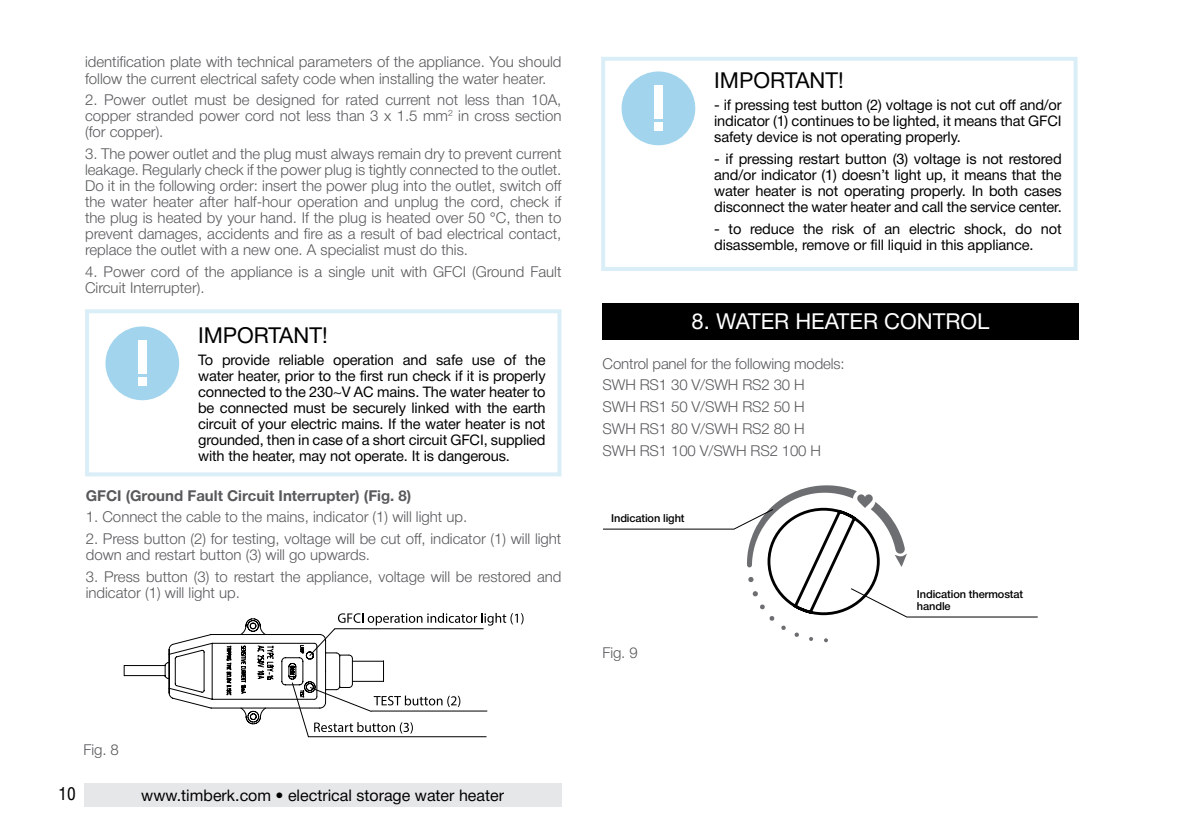
<style>
.page{position:relative;width:1191px;height:840px;background:#fff}
.page>*{position:absolute;margin:0;border:0;box-sizing:border-box;transform-origin:0 0}
.t1{font:22px "Helvetica Neue Cyr";color:#000}
.t2{font:22px "Helvetica Neue Cyr";color:#fff}
.t3{font:18px "Helios Cond C";color:#000}
.t4{font:16px "Helvetica Neue Cyr";color:#000}
.t5{font:300 15px/16px "Helvetica Neue Cyr";color:#58595b}
.t6{font:700 15px "Helvetica Neue Cyr";color:#58595b}
.t7{font:14.6px/16px "Helvetica Neue Cyr";letter-spacing:-.01em;color:#000;text-align:justify}
.t8{font:500 11px/11.6px "Helvetica Neue Cyr";letter-spacing:-.01em;color:#000}
</style>
<div class="page">
<div style="left:84px;top:782px;width:477px;height:24px;background:#e6e7e8"></div>
<div style="left:105px;top:326px;width:74px;height:74px;background:#a2d5ed;border-radius:50%"></div>
<div style="left:138px;top:340px;width:9px;height:33px;background:#fff"></div>
<div style="left:138px;top:377px;width:9px;height:9px;background:#fff"></div>
<div style="left:85px;top:309px;width:476px;height:167px;border:4px solid #a2d5ed"></div>
<div style="left:621px;top:71px;width:74px;height:74px;background:#a2d5ed;border-radius:50%"></div>
<div style="left:654px;top:85px;width:9px;height:34px;background:#fff"></div>
<div style="left:654px;top:122px;width:9px;height:9px;background:#fff"></div>
<div style="left:601px;top:57px;width:476px;height:214px;border:4px solid #a2d5ed"></div>
<svg style="left:123px;top:613px;width:400px;height:124px"></svg>
<div style="left:602px;top:302px;width:476px;height:37px;background:#000"></div>
<svg style="left:603px;top:485px;width:435px;height:157px"></svg>
<p class="t5" style="left:85px;top:54px;width:478px">identification plate with technical parameters of the appliance. You should follow the current electrical safety code when installing the water heater.</p>
<p class="t5" style="left:85px;top:92px;width:478px;text-align:justify">2. Power outlet must be designed for rated current not less than 10A, copper stranded power cord not less than 3 x 1.5 mm<sup>2</sup> in cross section (for copper).</p>
<p class="t5" style="left:85px;top:146px;width:478px;text-align:justify">3. The power outlet and the plug must always remain dry to prevent current leakage. Regularly check if the power plug is tightly connected to the outlet.<br>Do it in the following order: insert the power plug into the outlet, switch off the water heater after half-hour operation and unplug the cord, check if the plug is heated by your hand. If the plug is heated over 50 °C, then to prevent damages, accidents and fire as a result of bad electrical contact, replace the outlet with a new one. A specialist must do this.</p>
<p class="t5" style="left:85px;top:263px;width:478px">4. Power cord of the appliance is a single unit with GFCI (Ground Fault<br>Circuit Interrupter).</p>
<h1 class="t1" style="left:198px;top:323px;width:131px">IMPORTANT!</h1>
<p class="t7" style="left:198px;top:352px;width:349px">To provide reliable operation and safe use of the water heater, prior to the first run check if it is properly connected to the 230~V AC mains. The water heater to be connected must be securely linked with the earth circuit of your electric mains. If the water heater is not grounded, then in case of a short circuit GFCI, supplied with the heater, may not operate. It is dangerous.</p>
<p class="t6" style="left:86px;top:486px;width:327px">GFCI (Ground Fault Circuit Interrupter) (Fig. 8)</p>
<p class="t5" style="left:86px;top:508px;width:383px">1. Connect the cable to the mains, indicator (1) will light up.</p>
<p class="t5" style="left:86px;top:530px;width:477px">2. Press button (2) for testing, voltage will be cut off, indicator (1) will light down and restart button (3) will go upwards.</p>
<p class="t5" style="left:86px;top:568px;width:477px">3. Press button (3) to restart the appliance, voltage will be restored and indicator (1) will light up.</p>
<p class="t5" style="left:84px;top:741px;width:37px">Fig. 8</p>
<p class="t3" style="left:58px;top:782px;width:19px">10</p>
<p class="t4" style="left:141px;top:786px;width:364px">www.timberk.com • electrical storage water heater</p>
<h1 class="t1" style="left:714px;top:68px;width:131px">IMPORTANT!</h1>
<p class="t7" style="left:714px;top:97px;width:349px">- if pressing test button (2) voltage is not cut off and/or indicator (1) continues to be lighted, it means that GFCI safety device is not operating properly.</p>
<p class="t7" style="left:714px;top:151px;width:349px">- if pressing restart button (3) voltage is not restored and/or indicator (1) doesn’t light up, it means that the water heater is not operating properly. In both cases disconnect the water heater and call the service center.</p>
<p class="t7" style="left:714px;top:220px;width:349px">- to reduce the risk of an electric shock, do not disassemble, remove or fill liquid in this appliance.</p>
<h1 class="t2" style="left:691px;top:309px;width:299px">8. WATER HEATER CONTROL</h1>
<p class="t5" style="left:602px;top:352px;width:244px;line-height:21.6px">Control panel for the following models:<br>SWH RS1 30 V/SWH RS2 30 H<br>SWH RS1 50 V/SWH RS2 50 H<br>SWH RS1 80 V/SWH RS2 80 H<br>SWH RS1 100 V/SWH RS2 100 H</p>
<p class="t8" style="left:611px;top:511px;width:75px">Indication light</p>
<p class="t5" style="left:602px;top:644px;width:37px">Fig. 9</p>
<p class="t8" style="left:917px;top:588px;width:108px">Indication thermostat handle</p>
</div>
